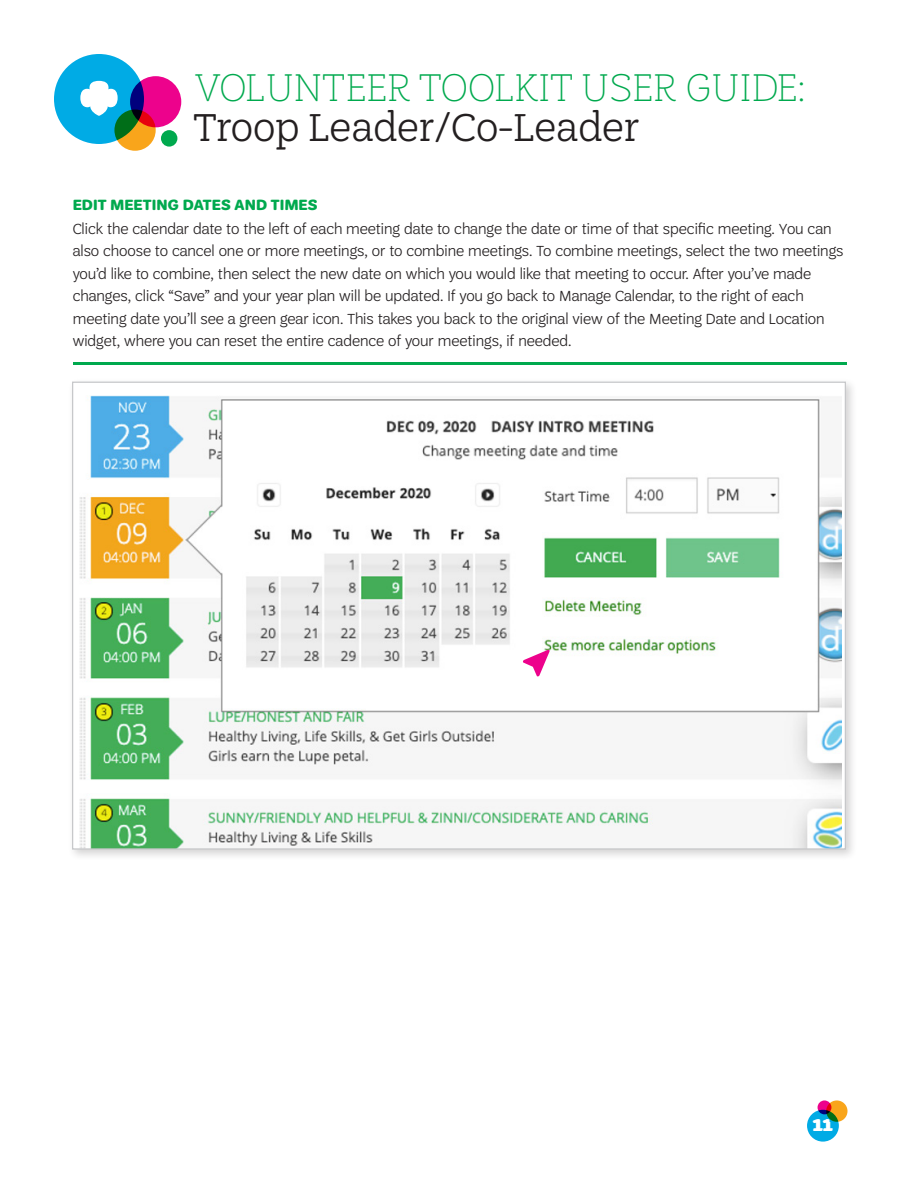
<style>
.page{position:relative;width:918px;height:1188px;background:#fff}
.page>*{position:absolute;margin:0;border:0;box-sizing:border-box;transform-origin:0 0}
.t1{font:100 42px "Trefoil Slab";letter-spacing:.01em;color:#00a94e}
.t2{font:300 42px "Trefoil Slab";color:#231f20}
.t3{font:900 18px "Trefoil Slab";color:#fff}
.BODY_COPY{font:300 15.75px/22.5px "Trefoil Sans";color:#231f20}
.BODY_COPY-2{font:700 15.75px "Trefoil Sans";letter-spacing:.01em;color:#00a94e}
</style>
<div class="page">
<div style="left:161px;top:130px;width:16px;height:17px;background:#00a94e;border-radius:50%"></div>
<div style="left:54px;top:54px;width:90px;height:90px;background:#00abe5;border-radius:50%"></div>
<svg style="left:80px;top:81px;width:38px;height:35px"></svg>
<svg style="left:114px;top:110px;width:42px;height:41px"></svg>
<svg style="left:130px;top:76px;width:51px;height:51px;fill:#ed028c"></svg>
<div style="left:807px;top:1110px;width:32px;height:32px;background:#00abe5;border-radius:50%"></div>
<svg style="left:818px;top:1100px;width:13px;height:14px"></svg>
<svg style="left:826px;top:1100px;width:22px;height:22px"></svg>
<div style="left:67px;top:377px;width:791px;height:484px;background:#231f20;opacity:.2"></div>
<img style="left:79px;top:384px;width:763px;height:464px">
<hr style="left:73px;top:362px;width:774px;height:3px;background:#00a94e">
<svg style="left:523px;top:649px;width:27px;height:28px"></svg>
<h1 class="t1" style="left:194px;top:65px;width:613px">VOLUNTEER TOOLKIT USER GUIDE:</h1>
<h1 class="t2" style="left:194px;top:104px;width:447px">Troop Leader/Co-Leader</h1>
<p class="BODY_COPY-2" style="left:73px;top:196px;width:246px">EDIT MEETING DATES AND TIMES</p>
<p class="BODY_COPY" style="left:73px;top:217px;width:772px">Click the calendar date to the left of each meeting date to change the date or time of that specific meeting. You can also choose to cancel one or more meetings, or to combine meetings. To combine meetings, select the two meetings you’d like to combine, then select the new date on which you would like that meeting to occur. After you’ve made changes, click “Save” and your year plan will be updated. If you go back to Manage Calendar, to the right of each meeting date you’ll see a green gear icon. This takes you back to the original view of the Meeting Date and Location widget, where you can reset the entire cadence of your meetings, if needed.</p>
<p class="t3" style="left:813px;top:1115px;width:22px">11</p>
</div>
